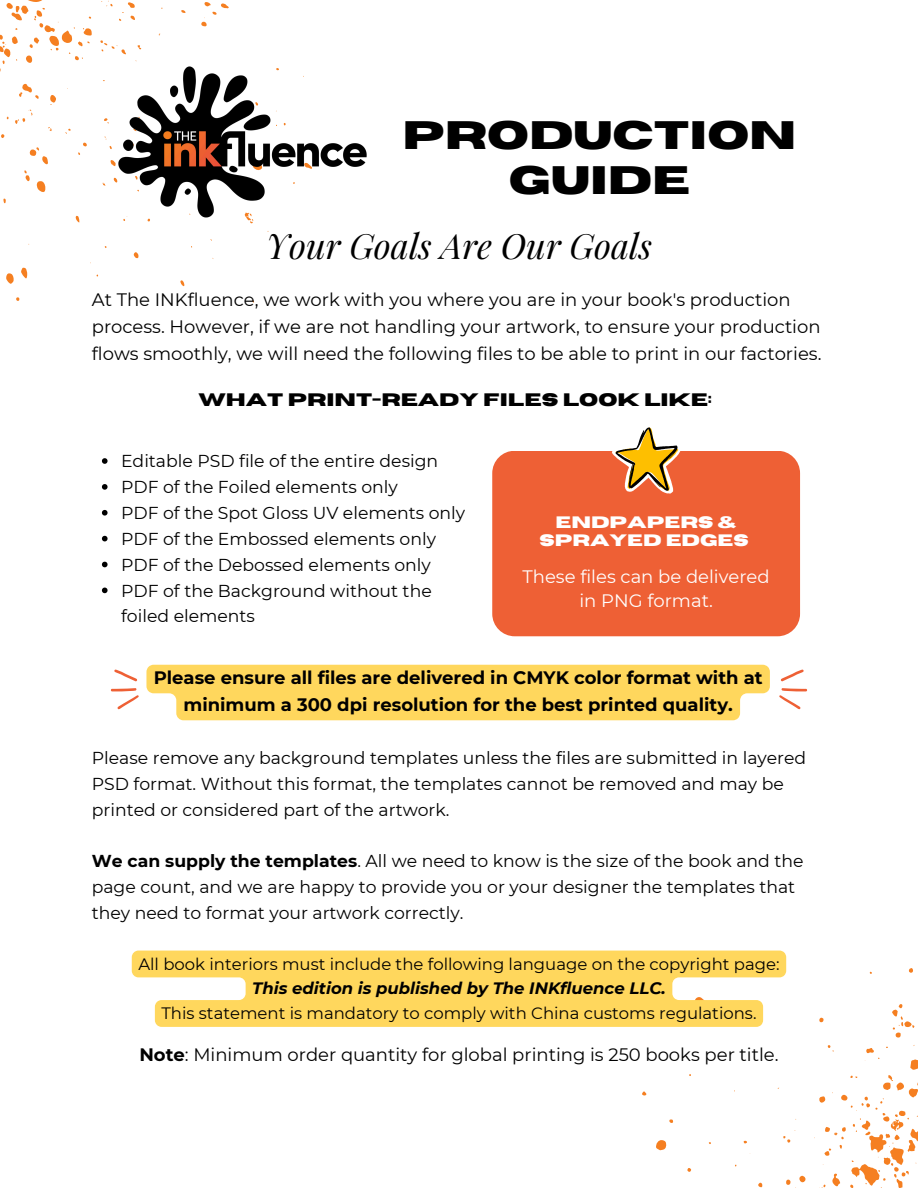
<style>
.page{position:relative;width:918px;height:1188px;background:#fff}
.page>*{position:absolute;margin:0;border:0;box-sizing:border-box;transform-origin:0 0}
.t1{font:700 39.6px "Horizon";color:#000}
.t2{font:italic 34.8px "Playfair Display";color:#000}
.t3{font:18px/27px "Montserrat";color:#000}
.t4{font:700 18px/27px "Montserrat";color:#000;text-align:center}
.t5{font:18px/23.7px "Montserrat";color:#fff;text-align:center}
.t6{font:700 18px "Horizon";color:#000}
.t7{font:17.25px/25.8px "Montserrat";color:#000}
.t8{font:16.5px "Montserrat";color:#000}
.t9{font:italic 700 16.5px "Montserrat";color:#000}
.t10{font:700 16.5px/18px "Horizon";color:#fff;text-align:center}
.s1{font-weight:700}
</style>
<div class="page">
<svg style="left:909px;top:968px;width:4px;height:5px"></svg>
<svg style="left:819px;top:1018px;width:5px;height:5px"></svg>
<svg style="left:892px;top:1004px;width:23px;height:34px"></svg>
<svg style="left:642px;top:1091px;width:4px;height:5px"></svg>
<svg style="left:669px;top:1119px;width:4px;height:4px"></svg>
<svg style="left:783px;top:1130px;width:13px;height:13px"></svg>
<svg style="left:656px;top:1140px;width:10px;height:10px"></svg>
<svg style="left:743px;top:1140px;width:4px;height:4px"></svg>
<svg style="left:687px;top:1168px;width:4px;height:4px"></svg>
<svg style="left:758px;top:1182px;width:4px;height:6px"></svg>
<svg style="left:786px;top:1176px;width:20px;height:12px"></svg>
<svg style="left:814px;top:1045px;width:104px;height:143px"></svg>
<svg style="left:101px;top:0;width:12px;height:7px"></svg>
<svg style="left:181px;top:10px;width:5px;height:3px"></svg>
<svg style="left:119px;top:2px;width:16px;height:19px"></svg>
<svg style="left:201px;top:2px;width:28px;height:24px"></svg>
<svg style="left:100px;top:40px;width:4px;height:12px"></svg>
<svg style="left:0;top:0;width:92px;height:72px"></svg>
<svg style="left:19px;top:83px;width:20px;height:16px"></svg>
<svg style="left:50px;top:95px;width:6px;height:10px"></svg>
<svg style="left:15px;top:109px;width:18px;height:15px"></svg>
<svg style="left:1px;top:134px;width:4px;height:4px"></svg>
<svg style="left:78px;top:142px;width:9px;height:13px"></svg>
<svg style="left:30px;top:147px;width:18px;height:17px"></svg>
<svg style="left:24px;top:170px;width:6px;height:11px"></svg>
<svg style="left:37px;top:181px;width:9px;height:11px"></svg>
<svg style="left:3px;top:198px;width:3px;height:5px"></svg>
<svg style="left:75px;top:215px;width:5px;height:8px"></svg>
<svg style="left:133px;top:252px;width:5px;height:6px"></svg>
<svg style="left:21px;top:267px;width:6px;height:12px"></svg>
<svg style="left:6px;top:273px;width:8px;height:11px"></svg>
<svg style="left:180px;top:280px;width:5px;height:7px"></svg>
<svg style="left:16px;top:297px;width:4px;height:4px"></svg>
<img style="left:104px;top:43px;width:263px;height:205px">
<div style="left:492px;top:451px;width:308px;height:185px;background:#ee6035;border-radius:22px"></div>
<svg style="left:612px;top:427px;width:69px;height:67px"></svg>
<div style="left:146px;top:665px;width:624px;height:55px;background:#ffd75d"></div>
<svg style="left:110px;top:669px;width:29px;height:40px"></svg>
<svg style="left:779px;top:669px;width:28px;height:40px"></svg>
<svg style="left:102px;top:458px;width:6px;height:6px"></svg>
<svg style="left:102px;top:484px;width:6px;height:6px"></svg>
<svg style="left:102px;top:510px;width:6px;height:6px"></svg>
<svg style="left:102px;top:536px;width:6px;height:5px"></svg>
<svg style="left:102px;top:562px;width:6px;height:5px"></svg>
<svg style="left:102px;top:588px;width:6px;height:5px"></svg>
<svg style="left:132px;top:951px;width:654px;height:76px;fill:#ffd75d"></svg>
<p class="t1" style="left:402px;top:115px;width:396px">PRODUCTION</p>
<h1 class="t1" style="left:509px;top:161px;width:183px">GUIDE</h1>
<p class="t2" style="left:266px;top:222px;width:388px">Your Goals Are Our Goals</p>
<p class="t3" style="left:92px;top:286px;width:731px">At The INKfluence, we work with you where you are in your book's production process. However, if we are not handling your artwork, to ensure your production flows smoothly, we will need the following files to be able to print in our factories.</p>
<p class="t6" style="left:198px;top:391px;width:515px">WHAT PRINT-READY FILES LOOK LIKE:</p>
<h3 class="t7" style="left:121px;top:448px;width:319px">Editable PSD file of the entire design</h3>
<p class="t7" style="left:121px;top:474px;width:278px">PDF of the Foiled elements only</p>
<p class="t7" style="left:121px;top:500px;width:346px">PDF of the Spot Gloss UV elements only</p>
<p class="t7" style="left:121px;top:526px;width:316px">PDF of the Embossed elements only</p>
<p class="t7" style="left:121px;top:552px;width:311px">PDF of the Debossed elements only</p>
<p class="t7" style="left:121px;top:577px;width:312px">PDF of the Background without the foiled elements</p>
<p class="t10" style="left:539px;top:514px;width:211px">ENDPAPERS &amp;<br>SPRAYED EDGES</p>
<p class="t5" style="left:523px;top:565px;width:249px">These files can be delivered in PNG format.</p>
<p class="t4" style="left:154px;top:664px;width:611px">Please ensure all files are delivered in CMYK color format with at minimum a 300 dpi resolution for the best printed quality.</p>
<h3 class="t7" style="left:92px;top:745px;width:716px">Please remove any background templates unless the files are submitted in layered<br>PSD format. Without this format, the templates cannot be removed and may be printed or considered part of the artwork.</h3>
<p class="t7" style="left:92px;top:848px;width:713px"><span class="s1">We can supply the templates</span>. All we need to know is the size of the book and the page count, and we are happy to provide you or your designer the templates that they need to format your artwork correctly.</p>
<p class="t8" style="left:138px;top:954px;width:643px">All book interiors must include the following language on the copyright page:</p>
<p class="t9" style="left:252px;top:978px;width:415px">This edition is published by The INKfluence LLC.</p>
<p class="t8" style="left:161px;top:1003px;width:597px">This statement is mandatory to comply with China customs regulations.</p>
<p class="t3" style="left:139px;top:1041px;width:641px"><span class="s1">Note</span>: Minimum order quantity for global printing is 250 books per title.</p>
</div>
